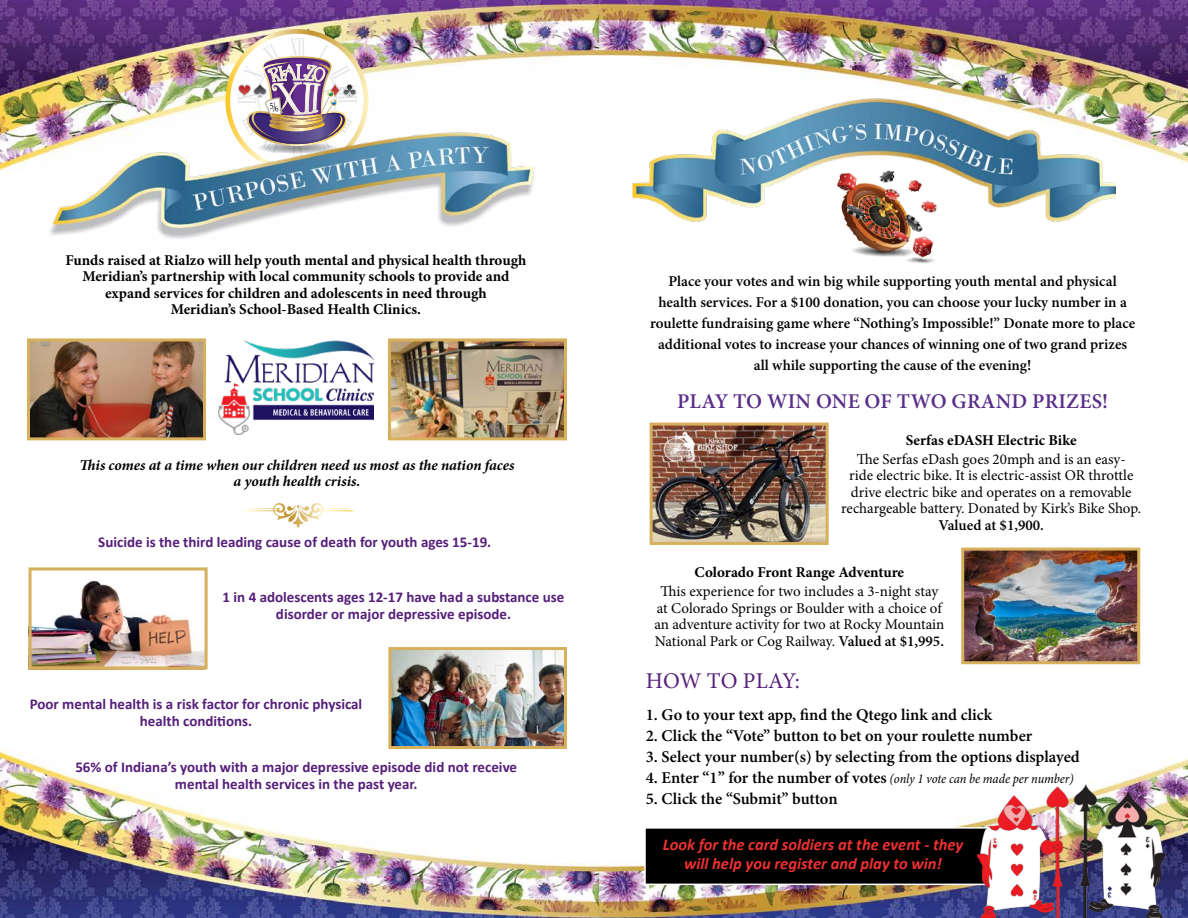
<style>
.page{position:relative;width:1188px;height:918px;background:#fff}
.page>*{position:absolute;margin:0;border:0;box-sizing:border-box;transform-origin:0 0}
.t1{font:22.5px "Minion Pro";color:#551f7a}
.t2{font:600 21px "Minion Pro";letter-spacing:.01em;color:#5a2e89}
.t3{font:600 16.5px "Minion Pro";letter-spacing:-.005em;color:#000}
.t4{font:italic 700 16.5px/19.8px "Calibri";color:#ee3131;text-align:center}
.t5{font:15px/16.5px "Minion Pro";letter-spacing:-.005em;color:#000;text-align:center}
.t6{font:600 15px/21px "Minion Pro";color:#000;text-align:center}
.t7{font:700 15px/16.5px "Calibri";color:#551f7a;text-align:center}
.t8{font:700 15px/16.5px "Minion Pro";color:#000;text-align:center}
.t9{font:italic 700 15px/16.5px "Minion Pro";letter-spacing:-.005em;color:#000;text-align:center}
.s1{font-weight:600}
.s2{font-weight:400;font-style:italic;font-stretch:condensed;font-size:13.5px}
</style>
<div class="page">
<img style="left:0;top:0;width:1188px;height:918px">
<img style="left:219px;top:341px;width:154px;height:94px">
<svg style="left:242px;top:503px;width:112px;height:24px"></svg>
<img style="left:28px;top:570px;width:176px;height:99px">
<div style="left:29px;top:567px;width:179px;height:102px;border:3px solid #d6b05d"></div>
<img style="left:392px;top:651px;width:171px;height:94px">
<div style="left:388px;top:647px;width:179px;height:102px;border:3px solid #d6b05d"></div>
<img style="left:237px;top:30px;width:120px;height:41px">
<img style="left:39px;top:71px;width:516px;height:183px">
<div style="left:645px;top:828px;width:390px;height:56px;background:#000"></div>
<div style="left:644px;top:827px;width:391px;height:58px;border:2px solid #fff"></div>
<img style="left:965px;top:552px;width:171px;height:108px">
<div style="left:961px;top:548px;width:179px;height:116px;border:3px solid #d6b05d"></div>
<img style="left:654px;top:427px;width:171px;height:114px">
<div style="left:650px;top:423px;width:179px;height:122px;border:3px solid #d6b05d"></div>
<img style="left:630px;top:84px;width:486px;height:144px">
<img style="left:31px;top:342px;width:171px;height:94px">
<div style="left:27px;top:338px;width:179px;height:102px;border:3px solid #d6b05d"></div>
<img style="left:392px;top:342px;width:171px;height:94px">
<div style="left:388px;top:338px;width:179px;height:102px;border:3px solid #d6b05d"></div>
<img style="left:977px;top:784px;width:188px;height:134px">
<img style="left:840px;top:173px;width:12px;height:4px">
<img style="left:852px;top:175px;width:5px;height:52px">
<img style="left:856px;top:177px;width:3px;height:50px">
<svg style="left:879px;top:171px;width:17px;height:13px"></svg>
<img style="left:858px;top:183px;width:17px;height:44px">
<img style="left:875px;top:186px;width:7px;height:71px">
<img style="left:881px;top:188px;width:5px;height:69px">
<img style="left:888px;top:188px;width:4px;height:71px">
<svg style="left:838px;top:177px;width:14px;height:15px"></svg>
<img style="left:886px;top:190px;width:2px;height:69px">
<img style="left:892px;top:190px;width:4px;height:67px">
<img style="left:846px;top:192px;width:6px;height:36px">
<img style="left:896px;top:192px;width:4px;height:65px">
<svg style="left:906px;top:179px;width:15px;height:15px"></svg>
<img style="left:844px;top:194px;width:2px;height:29px">
<svg style="left:842px;top:198px;width:2px;height:19px"></svg>
<img style="left:900px;top:202px;width:2px;height:55px">
<img style="left:902px;top:206px;width:3px;height:55px">
<img style="left:904px;top:209px;width:3px;height:54px">
<img style="left:906px;top:213px;width:2px;height:31px">
<img style="left:906px;top:246px;width:2px;height:17px">
<svg style="left:848px;top:227px;width:27px;height:30px"></svg>
<svg style="left:908px;top:200px;width:30px;height:63px"></svg>
<p class="t8" style="left:65px;top:251px;width:463px">Funds raised at Rialzo will help youth mental and physical health through Meridian’s partnership with local community schools to provide and expand services for children and adolescents in need through<br>Meridian’s School-Based Health Clinics.</p>
<p class="t9" style="left:80px;top:457px;width:436px">This comes at a time when our children need us most as the nation faces a youth health crisis.</p>
<p class="t7" style="left:98px;top:534px;width:395px">Suicide is the third leading cause of death for youth ages 15-19.</p>
<p class="t7" style="left:223px;top:589px;width:343px">1 in 4 adolescents ages 12-17 have had a substance use disorder or major depressive episode.</p>
<p class="t7" style="left:30px;top:696px;width:334px">Poor mental health is a risk factor for chronic physical health conditions.</p>
<p class="t7" style="left:75px;top:759px;width:443px">56% of Indiana’s youth with a major depressive episode did not receive mental health services in the past year.</p>
<p class="t6" style="left:650px;top:271px;width:487px">Place your votes and win big while supporting youth mental and physical health services. For a $100 donation, you can choose your lucky number in a roulette fundraising game where “Nothing’s Impossible!” Donate more to place additional votes to increase your chances of winning one of two grand prizes all while supporting the cause of the evening!</p>
<h2 class="t2" style="left:677px;top:387px;width:433px">PLAY TO WIN ONE OF TWO GRAND PRIZES!</h2>
<p class="t8" style="left:906px;top:431px;width:172px">Serfas eDASH Electric Bike</p>
<p class="t5" style="left:841px;top:451px;width:302px">The Serfas eDash goes 20mph and is an easy-<br>ride electric bike. It is electric-assist OR throttle drive electric bike and operates on a removable rechargeable battery. Donated by Kirk’s Bike Shop.</p>
<p class="t6" style="left:939px;top:514px;width:107px">Valued at $1,900.</p>
<p class="t8" style="left:695px;top:564px;width:211px">Colorado Front Range Adventure</p>
<p class="t5" style="left:654px;top:583px;width:292px">This experience for two includes a 3-night stay at Colorado Springs or Boulder with a choice of an adventure activity for two at Rocky Mountain National Park or Cog Railway. <span class="s1">Valued at $1,995.</span></p>
<h1 class="t1" style="left:646px;top:665px;width:156px">HOW TO PLAY:</h1>
<p class="t3" style="left:646px;top:703px;width:348px">1. Go to your text app, find the Qtego link and click</p>
<p class="t3" style="left:646px;top:724px;width:388px">2. Click the “Vote” button to bet on your roulette number</p>
<p class="t3" style="left:646px;top:745px;width:436px">3. Select your number(s) by selecting from the options displayed</p>
<p class="t3" style="left:646px;top:766px;width:430px">4. Enter “1” for the number of votes <span class="s2">(only 1 vote can be made per number)</span></p>
<p class="t3" style="left:646px;top:787px;width:193px">5. Click the “Submit” button</p>
<p class="t4" style="left:663px;top:834px;width:302px">Look for the card soldiers at the event - they will help you register and play to win!</p>
</div>
